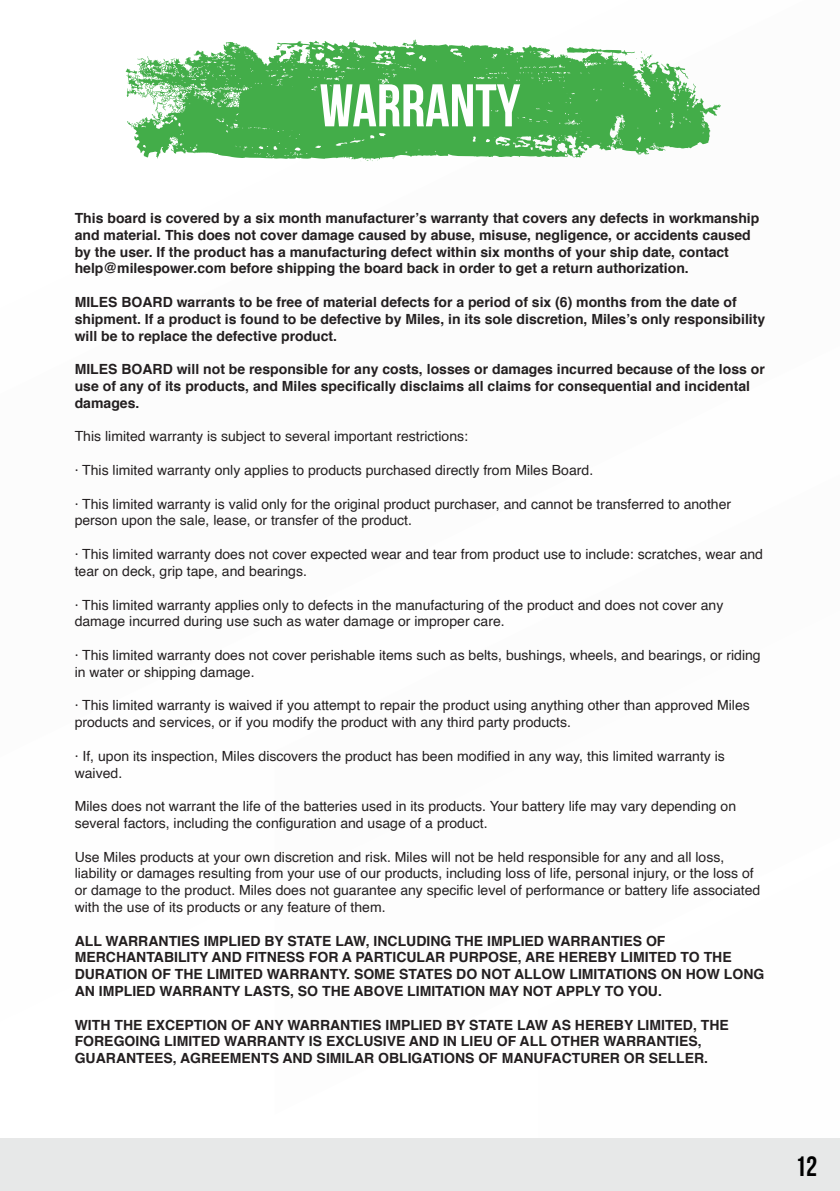
<style>
.page{position:relative;width:840px;height:1191px;background:#fff}
.page>*{position:absolute;margin:0;border:0;box-sizing:border-box;transform-origin:0 0}
.t1{font:700 60px "Bebas Neue";color:#fff}
.t2{font:700 28px "Bebas Neue";color:#000}
.t3{font:14px/16.8px "Helvetica";color:#231f20}
.t4{font:700 14px/16.8px "Helvetica";color:#231f20}
</style>
<div class="page">
<div style="left:0;top:1138px;width:839px;height:53px;background:#e7e8e8"></div>
<svg style="left:125px;top:40px;width:595px;height:120px;fill:#43ad49"></svg>
<svg style="left:635px;top:51px;width:17px;height:14px"></svg>
<svg style="left:360px;top:158px;width:23px;height:3px"></svg>
<h1 class="t1" style="left:319px;top:73px;width:202px">WARRANTY</h1>
<p class="t4" style="left:75px;top:210px;width:685px">This board is covered by a six month manufacturer’s warranty that covers any defects in workmanship and material. This does not cover damage caused by abuse, misuse, negligence, or accidents caused by the user. If the product has a manufacturing defect within six months of your ship date, contact help@milespower.com before shipping the board back in order to get a return authorization.</p>
<p class="t4" style="left:75px;top:294px;width:691px">MILES BOARD warrants to be free of material defects for a period of six (6) months from the date of shipment. If a product is found to be defective by Miles, in its sole discretion, Miles’s only responsibility will be to replace the defective product.</p>
<p class="t4" style="left:75px;top:361px;width:691px">MILES BOARD will not be responsible for any costs, losses or damages incurred because of the loss or use of any of its products, and Miles specifically disclaims all claims for consequential and incidental damages.</p>
<p class="t3" style="left:75px;top:428px;width:394px">This limited warranty is subject to several important restrictions:</p>
<p class="t3" style="left:75px;top:462px;width:519px">· This limited warranty only applies to products purchased directly from Miles Board.</p>
<p class="t3" style="left:75px;top:496px;width:657px">· This limited warranty is valid only for the original product purchaser, and cannot be transferred to another person upon the sale, lease, or transfer of the product.</p>
<p class="t3" style="left:75px;top:546px;width:689px">· This limited warranty does not cover expected wear and tear from product use to include: scratches, wear and tear on deck, grip tape, and bearings.</p>
<p class="t3" style="left:75px;top:596px;width:649px">· This limited warranty applies only to defects in the manufacturing of the product and does not cover any damage incurred during use such as water damage or improper care.</p>
<p class="t3" style="left:75px;top:647px;width:687px">· This limited warranty does not cover perishable items such as belts, bushings, wheels, and bearings, or riding in water or shipping damage.</p>
<p class="t3" style="left:75px;top:697px;width:676px">· This limited warranty is waived if you attempt to repair the product using anything other than approved Miles products and services, or if you modify the product with any third party products.</p>
<p class="t3" style="left:75px;top:748px;width:651px">· If, upon its inspection, Miles discovers the product has been modified in any way, this limited warranty is waived.</p>
<p class="t3" style="left:75px;top:798px;width:662px">Miles does not warrant the life of the batteries used in its products. Your battery life may vary depending on several factors, including the configuration and usage of a product.</p>
<p class="t3" style="left:75px;top:848px;width:686px">Use Miles products at your own discretion and risk. Miles will not be held responsible for any and all loss, liability or damages resulting from your use of our products, including loss of life, personal injury, or the loss of or damage to the product. Miles does not guarantee any specific level of performance or battery life associated with the use of its products or any feature of them.</p>
<p class="t4" style="left:75px;top:932px;width:690px">ALL WARRANTIES IMPLIED BY STATE LAW, INCLUDING THE IMPLIED WARRANTIES OF MERCHANTABILITY AND FITNESS FOR A PARTICULAR PURPOSE, ARE HEREBY LIMITED TO THE DURATION OF THE LIMITED WARRANTY. SOME STATES DO NOT ALLOW LIMITATIONS ON HOW LONG AN IMPLIED WARRANTY LASTS, SO THE ABOVE LIMITATION MAY NOT APPLY TO YOU.</p>
<p class="t4" style="left:75px;top:1016px;width:655px">WITH THE EXCEPTION OF ANY WARRANTIES IMPLIED BY STATE LAW AS HEREBY LIMITED, THE<br>FOREGOING LIMITED WARRANTY IS EXCLUSIVE AND IN LIEU OF ALL OTHER WARRANTIES,<br>GUARANTEES, AGREEMENTS AND SIMILAR OBLIGATIONS OF MANUFACTURER OR SELLER.</p>
<h2 class="t2" style="left:794px;top:1150px;width:24px">12</h2>
</div>
